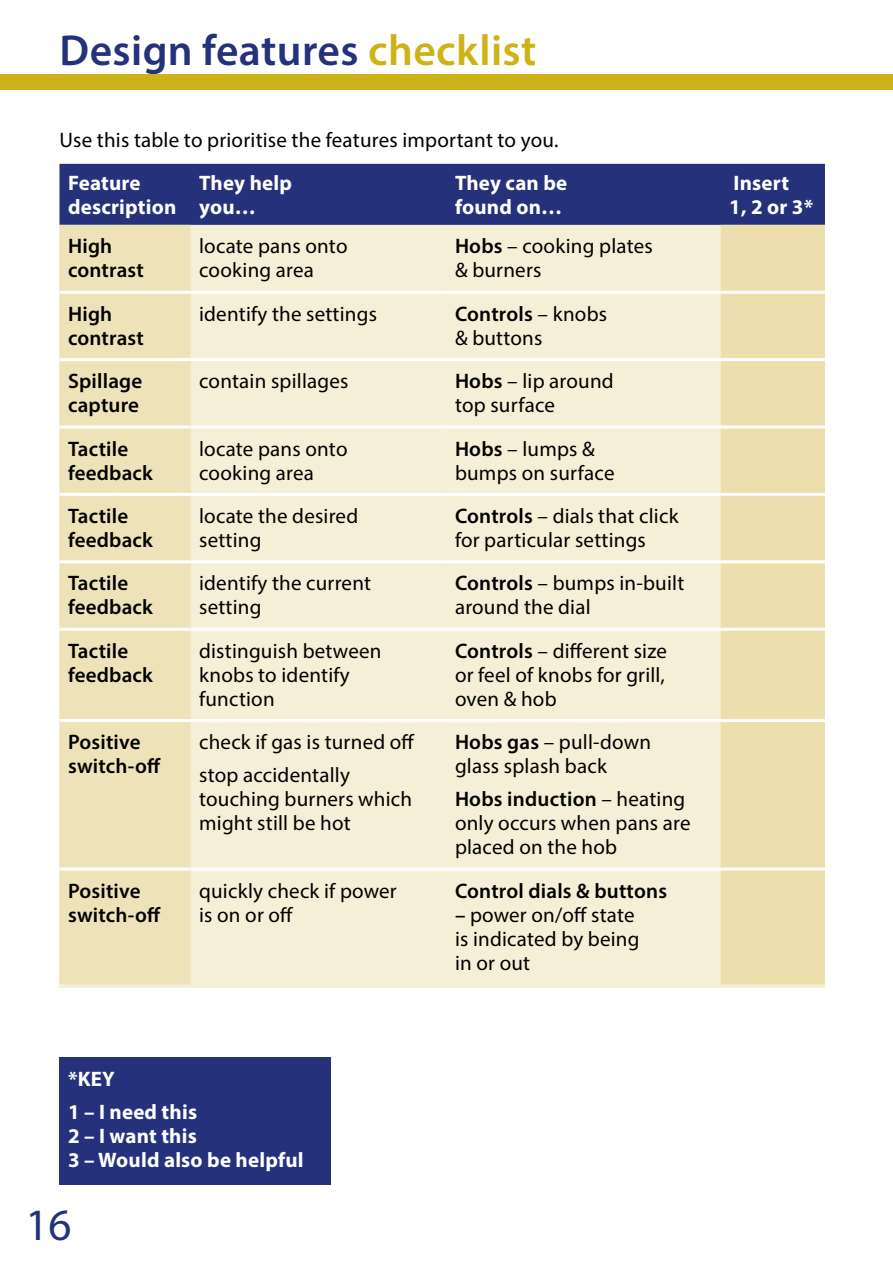
<style>
.page{position:relative;width:893px;height:1263px;background:#fff}
.page>*{position:absolute;margin:0;border:0;box-sizing:border-box;transform-origin:0 0}
.t1{font:45px "Myriad Pro";color:#25317a}
.t2{font:600 43.5px "Myriad Pro";letter-spacing:.01em;color:#25317a}
.P1{font:21px/24px "Myriad Pro";letter-spacing:.01em;color:#000}
.t3{font:600 21px/24px "Myriad Pro";letter-spacing:.01em;color:#000}
.box_w_o{font:700 21px/24px "Myriad Pro";letter-spacing:.01em;color:#fff}
.s1{color:#cdb317}
.s2{font-weight:600}
</style>
<div class="page">
<div style="left:60px;top:1057px;width:271px;height:128px;background:#25317a"></div>
<div style="left:0;top:74px;width:893px;height:16px;background:#cdb317"></div>
<div style="left:60px;top:164px;width:765px;height:823px;background:#f6efd7"></div>
<div style="left:60px;top:164px;width:765px;height:61px;background:#25317a"></div>
<div style="left:60px;top:225px;width:131px;height:759px;background:#eee3b8"></div>
<div style="left:721px;top:225px;width:104px;height:759px;background:#ecdfad"></div>
<hr style="left:60px;top:291px;width:131px;height:3px;background:#fff">
<hr style="left:191px;top:291px;width:251px;height:3px;background:#fff">
<hr style="left:442px;top:291px;width:279px;height:3px;background:#fff">
<hr style="left:721px;top:291px;width:104px;height:3px;background:#fff">
<hr style="left:60px;top:358px;width:131px;height:3px;background:#fff">
<hr style="left:191px;top:358px;width:251px;height:3px;background:#fff">
<hr style="left:442px;top:358px;width:279px;height:3px;background:#fff">
<hr style="left:721px;top:358px;width:104px;height:3px;background:#fff">
<hr style="left:60px;top:425px;width:131px;height:3px;background:#fff">
<hr style="left:191px;top:425px;width:251px;height:3px;background:#fff">
<hr style="left:442px;top:425px;width:279px;height:3px;background:#fff">
<hr style="left:721px;top:425px;width:104px;height:3px;background:#fff">
<hr style="left:60px;top:493px;width:131px;height:3px;background:#fff">
<hr style="left:191px;top:493px;width:251px;height:3px;background:#fff">
<hr style="left:442px;top:493px;width:279px;height:3px;background:#fff">
<hr style="left:721px;top:493px;width:104px;height:3px;background:#fff">
<hr style="left:60px;top:560px;width:131px;height:3px;background:#fff">
<hr style="left:191px;top:560px;width:251px;height:3px;background:#fff">
<hr style="left:442px;top:560px;width:279px;height:3px;background:#fff">
<hr style="left:721px;top:560px;width:104px;height:3px;background:#fff">
<hr style="left:60px;top:628px;width:131px;height:3px;background:#fff">
<hr style="left:191px;top:628px;width:251px;height:3px;background:#fff">
<hr style="left:442px;top:628px;width:279px;height:3px;background:#fff">
<hr style="left:721px;top:628px;width:104px;height:3px;background:#fff">
<hr style="left:60px;top:719px;width:131px;height:3px;background:#fff">
<hr style="left:191px;top:719px;width:251px;height:3px;background:#fff">
<hr style="left:442px;top:719px;width:279px;height:3px;background:#fff">
<hr style="left:721px;top:719px;width:104px;height:3px;background:#fff">
<hr style="left:60px;top:867px;width:131px;height:3px;background:#fff">
<hr style="left:191px;top:867px;width:251px;height:3px;background:#fff">
<hr style="left:442px;top:867px;width:279px;height:3px;background:#fff">
<hr style="left:721px;top:867px;width:104px;height:3px;background:#fff">
<h2 class="t2" style="left:60px;top:22px;width:478px">Design features <span class="s1">checklist</span></h2>
<p class="P1" style="left:60px;top:127px;width:500px">Use this table to prioritise the features important to you.</p>
<p class="box_w_o" style="left:68px;top:170px;width:110px">Feature description</p>
<p class="box_w_o" style="left:199px;top:170px;width:94px">They help you…</p>
<p class="box_w_o" style="left:455px;top:170px;width:114px">They can be found on…</p>
<p class="box_w_o" style="left:729px;top:170px;width:86px">Insert<br>1, 2 or 3*</p>
<p class="t3" style="left:68px;top:234px;width:77px">High contrast</p>
<p class="P1" style="left:199px;top:234px;width:150px">locate pans onto cooking area</p>
<p class="P1" style="left:455px;top:234px;width:199px"><span class="s2">Hobs</span> – cooking plates &amp; burners</p>
<p class="t3" style="left:68px;top:301px;width:77px">High contrast</p>
<p class="P1" style="left:199px;top:301px;width:179px">identify the settings</p>
<p class="P1" style="left:455px;top:301px;width:154px"><span class="s2">Controls</span> – knobs &amp; buttons</p>
<p class="t3" style="left:68px;top:369px;width:76px">Spillage capture</p>
<p class="P1" style="left:199px;top:369px;width:151px">contain spillages</p>
<p class="P1" style="left:455px;top:369px;width:160px"><span class="s2">Hobs</span> – lip around top surface</p>
<p class="t3" style="left:68px;top:436px;width:86px">Tactile feedback</p>
<p class="P1" style="left:199px;top:436px;width:150px">locate pans onto cooking area</p>
<p class="P1" style="left:455px;top:436px;width:161px"><span class="s2">Hobs</span> – lumps &amp; bumps on surface</p>
<p class="t3" style="left:68px;top:503px;width:86px">Tactile feedback</p>
<p class="P1" style="left:199px;top:504px;width:161px">locate the desired setting</p>
<p class="P1" style="left:455px;top:504px;width:225px"><span class="s2">Controls</span> – dials that click for particular settings</p>
<p class="t3" style="left:68px;top:571px;width:86px">Tactile feedback</p>
<p class="P1" style="left:199px;top:571px;width:173px">identify the current setting</p>
<p class="P1" style="left:455px;top:571px;width:231px"><span class="s2">Controls</span> – bumps in-built around the dial</p>
<p class="t3" style="left:68px;top:638px;width:86px">Tactile feedback</p>
<p class="P1" style="left:199px;top:638px;width:184px">distinguish between knobs to identify function</p>
<p class="P1" style="left:455px;top:638px;width:213px;text-align:justify"><span class="s2">Controls</span> – different size or feel of knobs for grill, oven &amp; hob</p>
<p class="t3" style="left:68px;top:729px;width:94px">Positive switch-off</p>
<p class="P1" style="left:199px;top:730px;width:217px">check if gas is turned off</p>
<p class="P1" style="left:455px;top:730px;width:198px"><span class="s2">Hobs gas</span> – pull-down glass splash back</p>
<p class="P1" style="left:455px;top:787px;width:237px"><span class="s2">Hobs induction</span> – heating only occurs when pans are placed on the hob</p>
<p class="P1" style="left:199px;top:763px;width:215px">stop accidentally touching burners which might still be hot</p>
<p class="t3" style="left:68px;top:878px;width:94px">Positive switch-off</p>
<p class="P1" style="left:199px;top:878px;width:199px">quickly check if power is on or off</p>
<p class="t3" style="left:455px;top:878px;width:214px">Control dials &amp; buttons</p>
<p class="P1" style="left:455px;top:902px;width:186px"><span class="s2">–</span> power on/off state is indicated by being in or out</p>
<p class="box_w_o" style="left:68px;top:1066px;width:48px">*KEY</p>
<p class="box_w_o" style="left:68px;top:1099px;width:237px">1 – I need this<br>2 – I want this<br>3 – Would also be helpful</p>
<h1 class="t1" style="left:26px;top:1197px;width:48px">16</h1>
</div>
